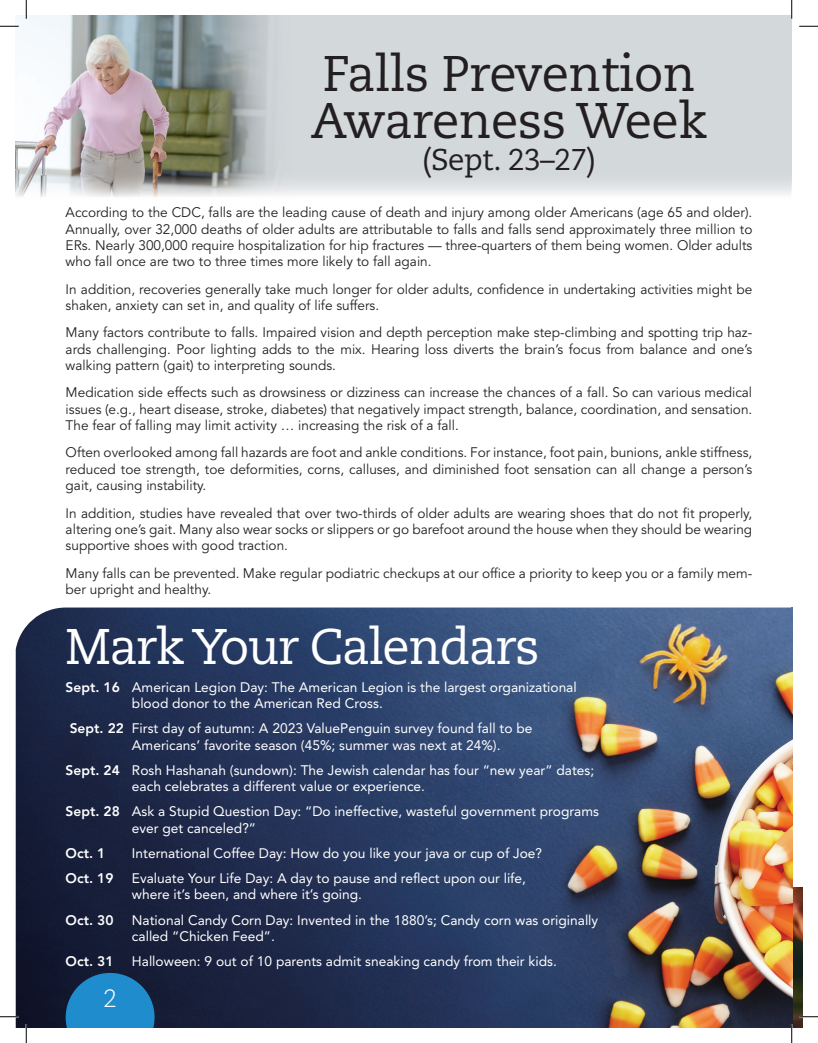
<style>
.page{position:relative;width:818px;height:1043px;background:#fff}
.page>*{position:absolute;margin:0;border:0;box-sizing:border-box;transform-origin:0 0}
.t1{font:50px/46.2px "Caecilia LT Std";letter-spacing:-.01em;color:#231f20}
.t2{font:50px "Caecilia LT Std";letter-spacing:-.03em;color:#fff}
.t3{font:30px "Caecilia LT Std";letter-spacing:-.01em;color:#231f20}
.t4{font:300 25px "Caecilia LT Std";color:#fff}
.t5{font:13.75px/16.2px "Avenir LT Std";color:#231f20;text-align:justify}
.t6{font:13.75px/16.2px "Avenir LT Std";color:#fff}
.t7{font:800 13.75px "Avenir LT Std";color:#fff}
.s1{font-weight:800}
</style>
<div class="page">
<img style="left:16px;top:607px;width:776px;height:421px">
<div style="left:15px;top:15px;width:776px;height:192px;background:#d3d8db"></div>
<img style="left:15px;top:15px;width:253px;height:154px">
<svg style="left:15px;top:169px;width:776px;height:38px"></svg>
<svg style="left:66px;top:972px;width:88px;height:56px;background:#1c78b0"></svg>
<img style="left:791px;top:887px;width:11px;height:141px">
<svg style="left:0;top:25px;width:19px;height:2px"></svg>
<svg style="left:799px;top:25px;width:19px;height:2px"></svg>
<svg style="left:0;top:1015px;width:19px;height:2px"></svg>
<svg style="left:799px;top:1015px;width:19px;height:2px"></svg>
<svg style="left:25px;top:0;width:2px;height:19px"></svg>
<svg style="left:25px;top:1024px;width:2px;height:18px"></svg>
<svg style="left:791px;top:0;width:1px;height:19px"></svg>
<svg style="left:790px;top:1024px;width:2px;height:18px"></svg>
<h1 class="t1" style="left:311px;top:52px;width:398px">Falls Prevention<br>Awareness Week</h1>
<h2 class="t3" style="left:422px;top:142px;width:175px">(Sept. 23–27)</h2>
<p class="t5" style="left:66px;top:205px;width:688px">According to the CDC, falls are the leading cause of death and injury among older Americans (age 65 and older).<br>Annually, over 32,000 deaths of older adults are attributable to falls and falls send approximately three million to ERs. Nearly 300,000 require hospitalization for hip fractures — three-quarters of them being women. Older adults who fall once are two to three times more likely to fall again.</p>
<p class="t5" style="left:66px;top:281px;width:688px">In addition, recoveries generally take much longer for older adults, confidence in undertaking activities might be shaken, anxiety can set in, and quality of life suffers.</p>
<p class="t5" style="left:66px;top:325px;width:688px">Many factors contribute to falls. Impaired vision and depth perception make step-climbing and spotting trip haz&shy;ards challenging. Poor lighting adds to the mix. Hearing loss diverts the brain’s focus from balance and one’s walking pattern (gait) to interpreting sounds.</p>
<p class="t5" style="left:66px;top:385px;width:688px">Medication side effects such as drowsiness or dizziness can increase the chances of a fall. So can various medical issues (e.g., heart disease, stroke, diabetes) that negatively impact strength, balance, coordination, and sensation.<br>The fear of falling may limit activity … increasing the risk of a fall.</p>
<p class="t5" style="left:66px;top:445px;width:688px">Often overlooked among fall hazards are foot and ankle conditions. For instance, foot pain, bunions, ankle stiffness, reduced toe strength, toe deformities, corns, calluses, and diminished foot sensation can all change a person’s gait, causing instability.</p>
<p class="t5" style="left:66px;top:505px;width:688px">In addition, studies have revealed that over two-thirds of older adults are wearing shoes that do not fit properly, altering one’s gait. Many also wear socks or slippers or go barefoot around the house when they should be wearing supportive shoes with good traction.</p>
<p class="t5" style="left:66px;top:565px;width:688px">Many falls can be prevented. Make regular podiatric checkups at our office a priority to keep you or a family mem&shy;ber upright and healthy.</p>
<h1 class="t2" style="left:66px;top:618px;width:475px">Mark Your Calendars</h1>
<p class="t6" style="left:132px;top:679px;width:446px;text-indent:-66px"><span class="s1">Sept. 16</span> American Legion Day: The American Legion is the largest organizational blood donor to the American Red Cross.</p>
<p class="t6" style="left:132px;top:720px;width:402px;text-indent:-62px"><span class="s1">Sept. 22</span> First day of autumn: A 2023 ValuePenguin survey found fall to be<br>Americans’ favorite season (45%; summer was next at 24%).</p>
<p class="t6" style="left:132px;top:762px;width:463px;text-indent:-66px"><span class="s1">Sept. 24</span> Rosh Hashanah (sundown): The Jewish calendar has four “new year” dates; each celebrates a different value or experience.</p>
<p class="t6" style="left:132px;top:803px;width:468px;text-indent:-66px"><span class="s1">Sept. 28</span> Ask a Stupid Question Day: “Do ineffective, wasteful government programs ever get canceled?”</p>
<p class="t7" style="left:66px;top:845px;width:41px">Oct. 1</p>
<p class="t6" style="left:132px;top:845px;width:412px">International Coffee Day: How do you like your java or cup of Joe?</p>
<p class="t7" style="left:66px;top:870px;width:49px">Oct. 19</p>
<p class="t6" style="left:132px;top:870px;width:395px">Evaluate Your Life Day: A day to pause and reflect upon our life, where it’s been, and where it’s going.</p>
<p class="t7" style="left:66px;top:911px;width:49px">Oct. 30</p>
<p class="t6" style="left:132px;top:911px;width:468px">National Candy Corn Day: Invented in the 1880’s; Candy corn was originally called “Chicken Feed”.</p>
<p class="t7" style="left:66px;top:953px;width:49px">Oct. 31</p>
<p class="t6" style="left:132px;top:953px;width:426px">Halloween: 9 out of 10 parents admit sneaking candy from their kids.</p>
<h3 class="t4" style="left:103px;top:983px;width:15px">2</h3>
</div>
